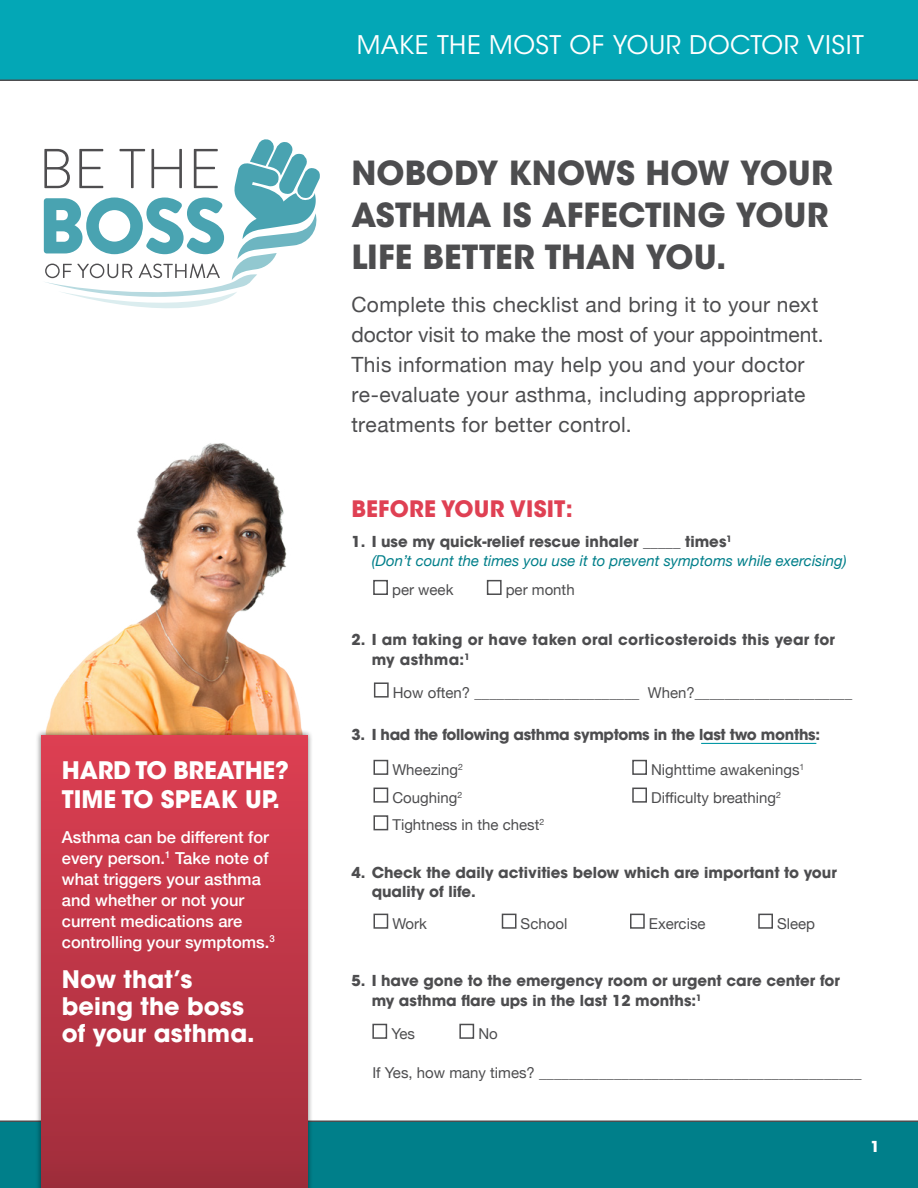
<style>
.page{position:relative;width:918px;height:1188px;background:#fff}
.page>*{position:absolute;margin:0;border:0;box-sizing:border-box;transform-origin:0 0}
.t1{font:700 33px/42px "ITC Avant Garde Std";color:#4d4d4f}
.t2{font:25.5px "ITC Avant Garde Std";letter-spacing:.02em;color:#fff}
.t3{font:700 24px/27px "ITC Avant Garde Std";color:#fff}
.t4{font:700 22.5px "ITC Avant Garde Std";letter-spacing:.01em;color:#df4053}
.t5{font:21px/30px "Helvetica Neue";letter-spacing:.015em;color:#4d4d4f}
.t6{font:500 16.5px/21px "Helvetica Neue";color:#fff}
.t7{font:15px/27.8px "Helvetica Neue";color:#4d4d4f}
.t8{font:700 15px/19.5px "ITC Avant Garde Std";color:#4d4d4f}
.t9{font:700 15px/19.5px "ITC Avant Garde Std";letter-spacing:.02em;color:#4d4d4f}
.t10{font:italic 15px "Helvetica Neue";color:#007f8a}
.t11{font:700 15px "ITC Avant Garde Std";letter-spacing:-.02em;color:#4d4d4f}
.t12{font:700 15px "ITC Avant Garde Std";color:#fff}
</style>
<div class="page">
<div style="left:0;top:1120px;width:918px;height:68px;background:#007f8a"></div>
<img style="left:46px;top:443px;width:256px;height:287px">
<div style="left:36px;top:730px;width:277px;height:458px;background:#000;opacity:.5"></div>
<div style="left:41px;top:735px;width:267px;height:453px;background:linear-gradient(to bottom,#dd3f52,#a02e3c)"></div>
<div style="left:0;top:0;width:918px;height:81px;background:#03a7b6"></div>
<svg style="left:43px;top:139px;width:277px;height:169px"></svg>
<div style="left:374px;top:682px;width:15px;height:16px;background:#fff;border:2px solid #4d4d4f"></div>
<div style="left:372px;top:1024px;width:15px;height:15px;background:#fff;border:2px solid #4d4d4f"></div>
<div style="left:459px;top:1024px;width:15px;height:15px;background:#fff;border:2px solid #4d4d4f"></div>
<div style="left:374px;top:760px;width:14px;height:15px;background:#fff;border:2px solid #4d4d4f"></div>
<div style="left:374px;top:788px;width:14px;height:15px;background:#fff;border:2px solid #4d4d4f"></div>
<div style="left:374px;top:815px;width:14px;height:15px;background:#fff;border:2px solid #4d4d4f"></div>
<div style="left:632px;top:760px;width:15px;height:15px;background:#fff;border:2px solid #4d4d4f"></div>
<div style="left:632px;top:788px;width:15px;height:15px;background:#fff;border:2px solid #4d4d4f"></div>
<hr style="left:701px;top:743px;width:115px;height:1px;background:#0698a6">
<div style="left:373px;top:580px;width:15px;height:15px;background:#fff;border:2px solid #4d4d4f"></div>
<div style="left:487px;top:580px;width:15px;height:15px;background:#fff;border:2px solid #4d4d4f"></div>
<div style="left:374px;top:914px;width:14px;height:15px;background:#fff;border:2px solid #4d4d4f"></div>
<div style="left:502px;top:914px;width:14px;height:15px;background:#fff;border:2px solid #4d4d4f"></div>
<div style="left:630px;top:914px;width:15px;height:15px;background:#fff;border:2px solid #4d4d4f"></div>
<div style="left:758px;top:914px;width:15px;height:15px;background:#fff;border:2px solid #4d4d4f"></div>
<h3 class="t3" style="left:62px;top:756px;width:229px;line-height:28.8px">HARD TO BREATHE?<br>TIME TO SPEAK UP.</h3>
<p class="t6" style="left:62px;top:825px;width:214px">Asthma can be different for every person.<sup>1</sup> Take note of what triggers your asthma and whether or not your current medications are controlling your symptoms.<sup>3</sup></p>
<h3 class="t3" style="left:62px;top:966px;width:194px">Now that’s being the boss of your asthma.</h3>
<h2 class="t2" style="left:357px;top:29px;width:509px">MAKE THE MOST OF YOUR DOCTOR VISIT</h2>
<h1 class="t1" style="left:351px;top:151px;width:483px">NOBODY KNOWS HOW YOUR<br>ASTHMA IS AFFECTING YOUR<br>LIFE BETTER THAN YOU.</h1>
<h3 class="t5" style="left:351px;top:291px;width:474px">Complete this checklist and bring it to your next doctor visit to make the most of your appointment.<br>This information may help you and your doctor re-evaluate your asthma, including appropriate treatments for better control.</h3>
<h3 class="t4" style="left:351px;top:494px;width:223px">BEFORE YOUR VISIT:</h3>
<p class="t8" style="left:351px;top:531px;width:382px">1. I use my quick-relief rescue inhaler _____ times<sup>1</sup></p>
<p class="t10" style="left:372px;top:550px;width:477px">(Don’t count the times you use it to prevent symptoms while exercising)</p>
<p class="t7" style="left:392px;top:577px;width:63px">per week</p>
<p class="t7" style="left:506px;top:577px;width:70px">per month</p>
<p class="t9" style="left:372px;top:630px;width:465px;text-indent:-20px">2. I am taking or have taken oral corticosteroids this year for my asthma:<sup>1</sup></p>
<p class="t7" style="left:393px;top:679px;width:461px">How often? ______________________ When?_____________________</p>
<p class="t11" style="left:351px;top:725px;width:470px">3. I had the following asthma symptoms in the last two months:</p>
<p class="t7" style="left:392px;top:757px;width:153px">Wheezing<sup>2<br></sup>Coughing<sup>2<br></sup>Tightness in the chest<sup>2</sup></p>
<p class="t7" style="left:651px;top:757px;width:155px">Nighttime awakenings<sup>1<br></sup>Difficulty breathing<sup>2</sup></p>
<p class="t8" style="left:372px;top:862px;width:467px;text-indent:-20px">4. Check the daily activities below which are important to your quality of life.</p>
<p class="t7" style="left:392px;top:910px;width:36px">Work</p>
<p class="t7" style="left:521px;top:910px;width:48px">School</p>
<p class="t7" style="left:649px;top:910px;width:58px">Exercise</p>
<p class="t7" style="left:777px;top:910px;width:40px">Sleep</p>
<p class="t8" style="left:372px;top:971px;width:470px;text-indent:-20px">5. I have gone to the emergency room or urgent care center for my asthma flare ups in the last 12 months:<sup>1</sup></p>
<p class="t7" style="left:391px;top:1020px;width:25px">Yes</p>
<p class="t7" style="left:478px;top:1020px;width:21px">No</p>
<p class="t7" style="left:372px;top:1059px;width:491px">If Yes, how many times? ___________________________________________</p>
<p class="t12" style="left:871px;top:1137px;width:11px">1</p>
</div>
